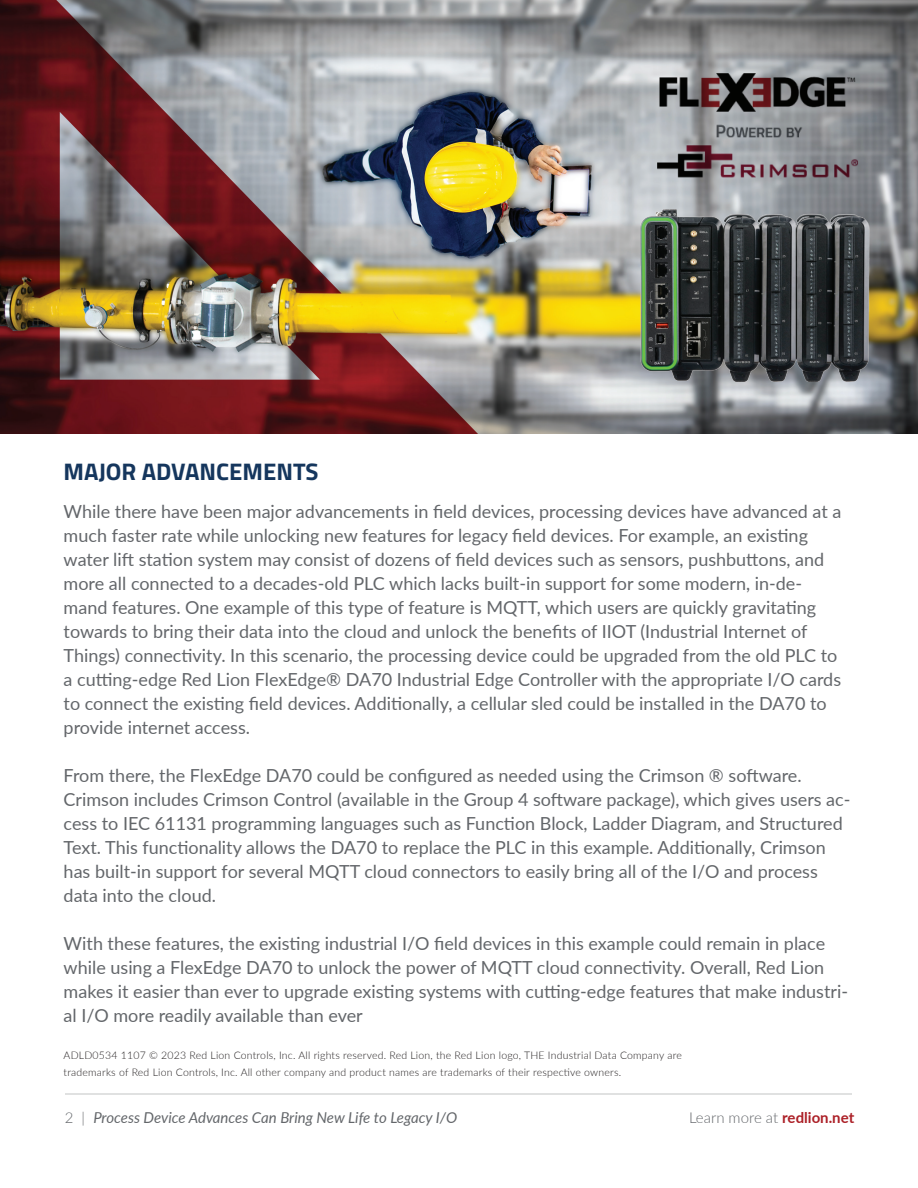
<style>
.page{position:relative;width:918px;height:1188px;background:#fff}
.page>*{position:absolute;margin:0;border:0;box-sizing:border-box;transform-origin:0 0}
.t1{font:700 24px "Titillium";color:#15365d}
.t2{font:18px/24px "Lato";color:#63666a}
.t3{font:italic 15px "Lato";color:#63666a}
.t4{font:300 15px "Lato";color:#63666a}
.t5{font:300 10.5px/16.5px "Lato";letter-spacing:.02em;color:#231f20}
.s1{font-weight:300;font-style:normal}
.s2{font-weight:700;color:#ac2027}
</style>
<div class="page">
<hr style="left:66px;top:1093px;width:786px;height:2px;background:#63666a">
<img style="left:0;top:0;width:918px;height:433px">
<img style="left:643px;top:66px;width:223px;height:114px">
<img style="left:641px;top:209px;width:230px;height:172px">
<h1 class="t1" style="left:64px;top:454px;width:257px">MAJOR ADVANCEMENTS</h1>
<p class="t2" style="left:64px;top:499px;width:779px">While there have been major advancements in field devices, processing devices have advanced at a much faster rate while unlocking new features for legacy field devices. For example, an existing water lift station system may consist of dozens of field devices such as sensors, pushbuttons, and more all connected to a decades-old PLC which lacks built-in support for some modern, in-de&shy;mand features. One example of this type of feature is MQTT, which users are quickly gravitating towards to bring their data into the cloud and unlock the benefits of IIOT (Industrial Internet of Things) connectivity. In this scenario, the processing device could be upgraded from the old PLC to a cutting-edge Red Lion FlexEdge® DA70 Industrial Edge Controller with the appropriate I/O cards to connect the existing field devices. Additionally, a cellular sled could be installed in the DA70 to provide internet access.</p>
<p class="t2" style="left:64px;top:762px;width:788px">From there, the FlexEdge DA70 could be configured as needed using the Crimson ® software.<br>Crimson includes Crimson Control (available in the Group 4 software package), which gives users ac&shy;cess to IEC 61131 programming languages such as Function Block, Ladder Diagram, and Structured Text. This functionality allows the DA70 to replace the PLC in this example. Additionally, Crimson has built-in support for several MQTT cloud connectors to easily bring all of the I/O and process data into the cloud.</p>
<p class="t2" style="left:64px;top:930px;width:786px">With these features, the existing industrial I/O field devices in this example could remain in place while using a FlexEdge DA70 to unlock the power of MQTT cloud connectivity. Overall, Red Lion makes it easier than ever to upgrade existing systems with cutting-edge features that make industri&shy;al I/O more readily available than ever</p>
<p class="t5" style="left:64px;top:1047px;width:620px">ADLD0534 1107 © 2023 Red Lion Controls, Inc. All rights reserved. Red Lion, the Red Lion logo, THE Industrial Data Company are trademarks of Red Lion Controls, Inc. All other company and product names are trademarks of their respective owners.</p>
<p class="t3" style="left:65px;top:1107px;width:394px"><span class="s1">2 |</span> Process Device Advances Can Bring New Life to Legacy I/O</p>
<p class="t4" style="left:689px;top:1107px;width:167px">Learn more at <span class="s2">redlion.net</span></p>
</div>
